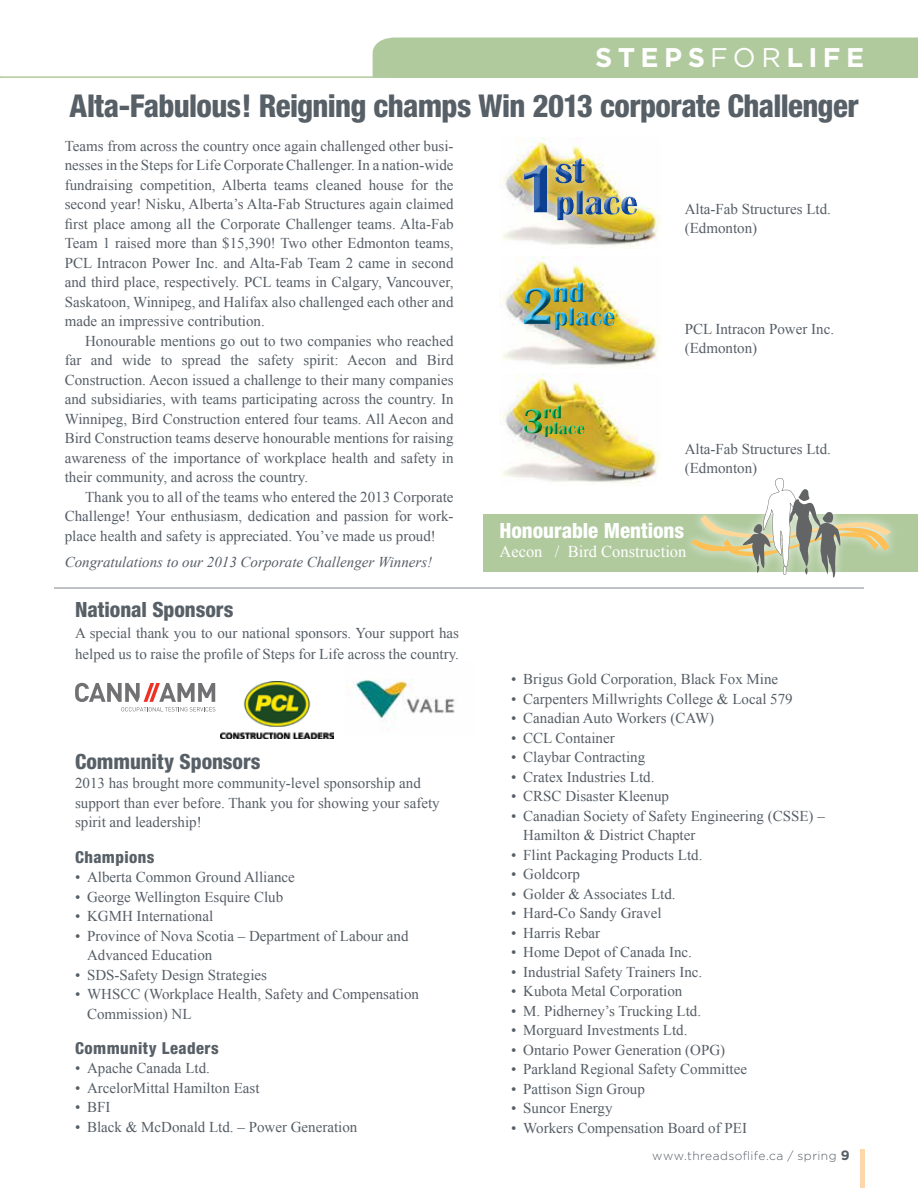
<style>
.page{position:relative;width:918px;height:1188px;background:#fff}
.page>*{position:absolute;margin:0;border:0;box-sizing:border-box;transform-origin:0 0}
.t1{font:800 condensed 31.5px "Helvetica Neue";letter-spacing:-.02em;color:#586067}
.t2{font:700 27px "Gotham";letter-spacing:.2em;color:#fff}
.t3{font:800 condensed 21px "Helvetica Neue";color:#586067}
.t4{font:800 condensed 21px "Helvetica Neue";letter-spacing:-.005em;color:#fff}
.t5{font:800 condensed 16.5px "Helvetica Neue";letter-spacing:.025em;color:#586067}
.t6{font:16.5px "Times New Roman";color:#fff}
.t7{font:15px/19.5px "Times New Roman";color:#565e66}
.t8{font:italic 15px "Times New Roman";color:#565e66}
.t9{font:300 12px "Gotham";letter-spacing:.035em;color:#565e66}
.s1{font-weight:400}
.s2{font-weight:700;font-size:13.5px}
</style>
<div class="page">
<div style="left:373px;top:38px;width:545px;height:38px;background:#b0ca9e"></div>
<hr style="left:0;top:76px;width:918px;height:2px;background:#b0ca9e">
<div style="left:860px;top:1149px;width:5px;height:39px;background:#fed8aa"></div>
<img style="left:353px;top:679px;width:102px;height:49px">
<img style="left:221px;top:682px;width:112px;height:56px">
<svg style="left:75px;top:683px;width:140px;height:28px"></svg>
<hr style="left:54px;top:588px;width:810px;height:1px;background:#565e66">
<img style="left:500px;top:257px;width:162px;height:111px">
<img style="left:500px;top:374px;width:162px;height:111px">
<img style="left:500px;top:137px;width:162px;height:112px">
<div style="left:522px;top:404px;width:63px;height:35px;background:#000;opacity:.75"></div>
<div style="left:521px;top:282px;width:95px;height:50px;background:#000;opacity:.75"></div>
<div style="left:515px;top:149px;width:131px;height:81px;background:#fff;opacity:.75"></div>
<div style="left:522px;top:157px;width:116px;height:66px;background:#479cc6;opacity:.75"></div>
<div style="left:484px;top:514px;width:434px;height:58px;background:#b0ca9e"></div>
<div style="left:683px;top:469px;width:217px;height:117px;background:#fff;opacity:.75"></div>
<svg style="left:691px;top:477px;width:200px;height:101px"></svg>
<h2 class="t2" style="left:595px;top:39px;width:271px">STEPS<span class="s1">FOR</span>LIFE</h2>
<h1 class="t1" style="left:70px;top:86px;width:791px">Alta-Fabulous! Reigning champs Win 2013 corporate Challenger</h1>
<p class="t7" style="left:65px;top:136px;width:390px;text-align:justify">Teams from across the country once again challenged other busi&shy;nesses in the Steps for Life Corporate Challenger. In a nation-wide fundraising competition, Alberta teams cleaned house for the second year! Nisku, Alberta’s Alta-Fab Structures again claimed first place among all the Corporate Challenger teams. Alta-Fab Team 1 raised more than $15,390! Two other Edmonton teams, PCL Intracon Power Inc. and Alta-Fab Team 2 came in second and third place, respectively. PCL teams in Calgary, Vancouver, Saskatoon, Winnipeg, and Halifax also challenged each other and made an impressive contribution.</p>
<p class="t7" style="left:65px;top:331px;width:390px;text-align:justify;text-indent:20px">Honourable mentions go out to two companies who reached far and wide to spread the safety spirit: Aecon and Bird Construction. Aecon issued a challenge to their many companies and subsidiaries, with teams participating across the country. In Winnipeg, Bird Construction entered four teams. All Aecon and Bird Construction teams deserve honourable mentions for raising awareness of the importance of workplace health and safety in their community, and across the country.</p>
<p class="t7" style="left:65px;top:487px;width:390px;text-align:justify;text-indent:20px">Thank you to all of the teams who entered the 2013 Corporate Challenge! Your enthusiasm, dedication and passion for work&shy;place health and safety is appreciated. You’ve made us proud!</p>
<p class="t8" style="left:65px;top:552px;width:369px">Congratulations to our 2013 Corporate Challenger Winners!</p>
<p class="t7" style="left:685px;top:199px;width:148px">Alta-Fab Structures Ltd. (Edmonton)</p>
<p class="t7" style="left:685px;top:319px;width:151px">PCL Intracon Power Inc. (Edmonton)</p>
<p class="t7" style="left:685px;top:439px;width:148px">Alta-Fab Structures Ltd. (Edmonton)</p>
<h3 class="t4" style="left:500px;top:517px;width:186px">Honourable Mentions</h3>
<p class="t6" style="left:500px;top:540px;width:188px">Aecon / Bird Construction</p>
<h3 class="t3" style="left:75px;top:596px;width:160px">National Sponsors</h3>
<p class="t7" style="left:75px;top:622px;width:385px;line-height:21.6px">A special thank you to our national sponsors. Your support has helped us to raise the profile of Steps for Life across the country.</p>
<h3 class="t3" style="left:75px;top:748px;width:187px">Community Sponsors</h3>
<p class="t7" style="left:75px;top:773px;width:366px">2013 has brought more community-level sponsorship and support than ever before. Thank you for showing your safety spirit and leadership!</p>
<p class="t5" style="left:75px;top:847px;width:81px">Champions</p>
<p class="t7" style="left:75px;top:867px;width:221px">• Alberta Common Ground Alliance</p>
<p class="t7" style="left:75px;top:887px;width:210px">• George Wellington Esquire Club</p>
<p class="t7" style="left:75px;top:906px;width:140px">• KGMH International</p>
<p class="t7" style="left:87px;top:926px;width:323px;text-indent:-12px">• Province of Nova Scotia – Department of Labour and<br>Advanced Education</p>
<p class="t7" style="left:75px;top:965px;width:193px">• SDS-Safety Design Strategies</p>
<p class="t7" style="left:87px;top:984px;width:334px;text-indent:-12px">• WHSCC (Workplace Health, Safety and Compensation<br>Commission) NL</p>
<p class="t5" style="left:75px;top:1038px;width:145px">Community Leaders</p>
<p class="t7" style="left:75px;top:1058px;width:136px">• Apache Canada Ltd.</p>
<p class="t7" style="left:75px;top:1078px;width:186px">• ArcelorMittal Hamilton East</p>
<p class="t7" style="left:75px;top:1097px;width:37px">• BFI</p>
<p class="t7" style="left:75px;top:1117px;width:284px">• Black &amp; McDonald Ltd. – Power Generation</p>
<p class="t7" style="left:511px;top:669px;width:269px">• Brigus Gold Corporation, Black Fox Mine</p>
<p class="t7" style="left:511px;top:689px;width:283px">• Carpenters Millwrights College &amp; Local 579</p>
<p class="t7" style="left:511px;top:708px;width:205px">• Canadian Auto Workers (CAW)</p>
<p class="t7" style="left:511px;top:728px;width:105px">• CCL Container</p>
<p class="t7" style="left:511px;top:747px;width:136px">• Claybar Contracting</p>
<p class="t7" style="left:511px;top:767px;width:145px">• Cratex Industries Ltd.</p>
<p class="t7" style="left:511px;top:786px;width:159px">• CRSC Disaster Kleenup</p>
<p class="t7" style="left:523px;top:806px;width:303px;text-indent:-12px">• Canadian Society of Safety Engineering (CSSE) –<br>Hamilton &amp; District Chapter</p>
<p class="t7" style="left:511px;top:845px;width:193px">• Flint Packaging Products Ltd.</p>
<p class="t7" style="left:511px;top:864px;width:70px">• Goldcorp</p>
<p class="t7" style="left:511px;top:884px;width:166px">• Golder &amp; Associates Ltd.</p>
<p class="t7" style="left:511px;top:903px;width:152px">• Hard-Co Sandy Gravel</p>
<p class="t7" style="left:511px;top:923px;width:91px">• Harris Rebar</p>
<p class="t7" style="left:511px;top:942px;width:182px">• Home Depot of Canada Inc.</p>
<p class="t7" style="left:511px;top:962px;width:193px">• Industrial Safety Trainers Inc.</p>
<p class="t7" style="left:511px;top:981px;width:173px">• Kubota Metal Corporation</p>
<p class="t7" style="left:511px;top:1001px;width:191px">• M. Pidherney’s Trucking Ltd.</p>
<p class="t7" style="left:511px;top:1020px;width:178px">• Morguard Investments Ltd.</p>
<p class="t7" style="left:511px;top:1040px;width:216px">• Ontario Power Generation (OPG)</p>
<p class="t7" style="left:511px;top:1059px;width:237px">• Parkland Regional Safety Committee</p>
<p class="t7" style="left:511px;top:1079px;width:135px">• Pattison Sign Group</p>
<p class="t7" style="left:511px;top:1098px;width:103px">• Suncor Energy</p>
<p class="t7" style="left:511px;top:1118px;width:237px">• Workers Compensation Board of PEI</p>
<p class="t9" style="left:652px;top:1148px;width:199px">www.threadsoflife.ca / spring <span class="s2">9</span></p>
</div>
